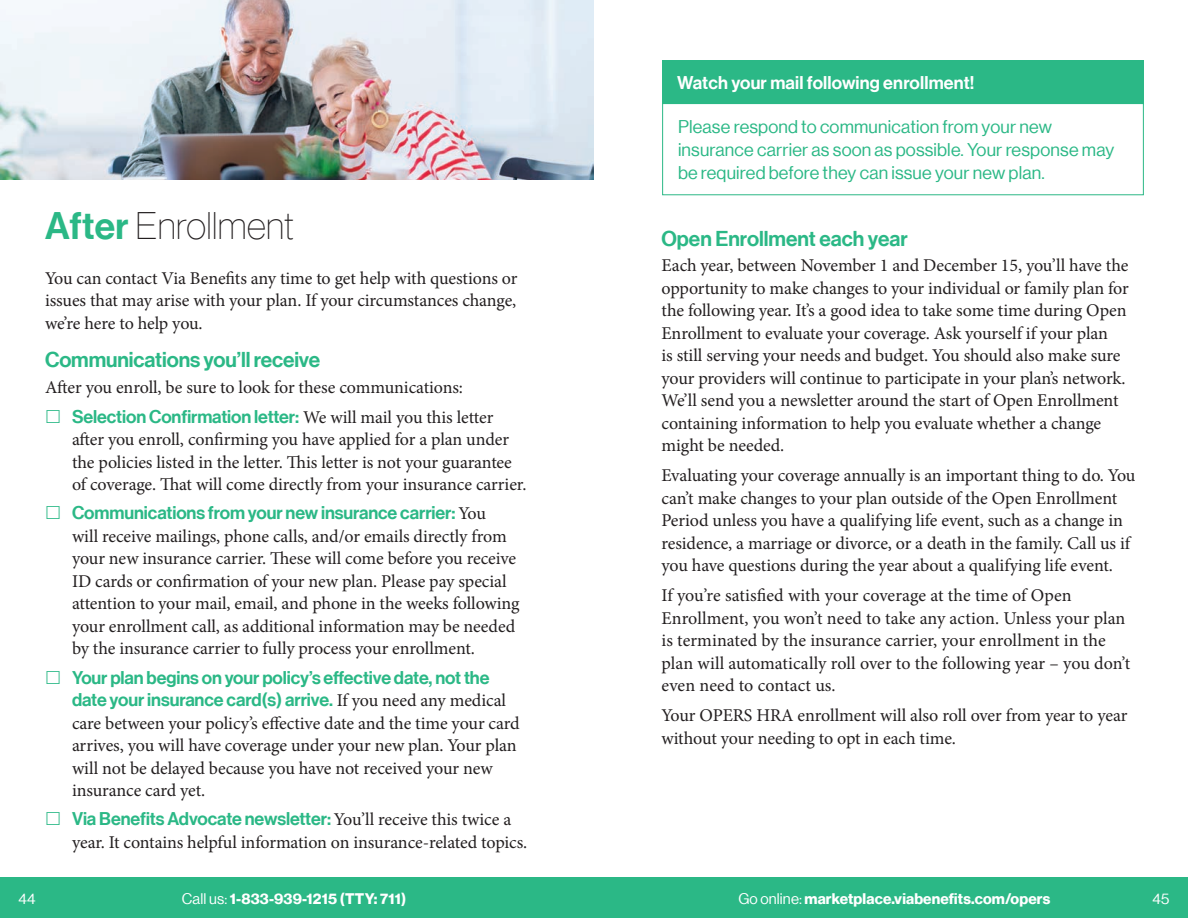
<style>
.page{position:relative;width:1188px;height:918px;background:#fff}
.page>*{position:absolute;margin:0;border:0;box-sizing:border-box;transform-origin:0 0}
.t1{font:37.5px "N Haas Grotesk DS Pro 25 Th";letter-spacing:.01em;color:#231f20}
.t2{font:21px "N Haas Grotesk DS Pro 65 Md";letter-spacing:-.005em;color:#2bb886}
.t3{font:18px/22.5px "Minion Pro";letter-spacing:-.005em;color:#231f20}
.t4{font:18px/22.5px "N Haas Grotesk DS Pro 65 Md";letter-spacing:-.005em;color:#2bb886}
.t5{font:18px/23.2px "N Haas Grotesk DS Pro 55 Rg";letter-spacing:.01em;color:#2bb886}
.t6{font:18px "N Haas Grotesk DS Pro 65 Md";letter-spacing:.01em;color:#fff}
.t7{font:15px "N Haas Grotesk DS Pro 75 Bd";letter-spacing:.01em;color:#fff}
.t8{font:15px "N Haas Grotesk DS Pro 55 Rg";color:#fff}
.s1{font-family:"N Haas Grotesk DS Pro 65 Md";color:#2bb886}
.s2{font-family:"Minion Pro";color:#231f20}
.s3{font-family:"N Haas Grotesk DS Pro 55 Rg"}
</style>
<div class="page">
<div style="left:594px;top:878px;width:594px;height:40px;background:#2bb886"></div>
<div style="left:0;top:878px;width:594px;height:40px;background:#2bb886"></div>
<div style="left:662px;top:103px;width:482px;height:92px;border:1px solid #2bb886"></div>
<div style="left:662px;top:60px;width:482px;height:44px;background:#2bb886"></div>
<img style="left:0;top:0;width:594px;height:180px">
<p class="t6" style="left:677px;top:72px;width:299px">Watch your mail following enrollment!</p>
<h1 class="t1" style="left:45px;top:205px;width:251px"><span class="s1">After</span> Enrollment</h1>
<p class="t3" style="left:45px;top:267px;width:474px;text-align:justify">You can contact Via Benefits any time to get help with questions or issues that may arise with your plan. If your circumstances change, we’re here to help you.</p>
<p class="t2" style="left:45px;top:348px;width:277px">Communications you’ll receive</p>
<p class="t3" style="left:45px;top:376px;width:420px">After you enroll, be sure to look for these communications:</p>
<p class="t4" style="left:72px;top:405px;width:423px">Selection Confirmation letter: <span class="s2">We will mail you this letter</span></p>
<p class="t3" style="left:72px;top:428px;width:456px">after you enroll, confirming you have applied for a plan under the policies listed in the letter. This letter is not your guarantee of coverage. That will come directly from your insurance carrier.</p>
<p class="t4" style="left:72px;top:502px;width:416px">Communications from your new insurance carrier: <span class="s2">You</span></p>
<p class="t3" style="left:72px;top:525px;width:449px">will receive mailings, phone calls, and/or emails directly from your new insurance carrier. These will come before you receive ID cards or confirmation of your new plan. Please pay special attention to your mail, email, and phone in the weeks following your enrollment call, as additional information may be needed by the insurance carrier to fully process your enrollment.</p>
<p class="t4" style="left:72px;top:666px;width:436px">Your plan begins on your policy’s effective date, not the date your insurance card(s) arrive. <span class="s2">If you need any medical</span></p>
<p class="t3" style="left:72px;top:712px;width:449px">care between your policy’s effective date and the time your card arrives, you will have coverage under your new plan. Your plan will not be delayed because you have not received your new insurance card yet.</p>
<p class="t4" style="left:72px;top:808px;width:441px">Via Benefits Advocate newsletter: <span class="s2">You’ll receive this twice a</span></p>
<p class="t3" style="left:72px;top:831px;width:457px">year. It contains helpful information on insurance-related topics.</p>
<p class="t5" style="left:678px;top:115px;width:438px">Please respond to communication from your new insurance carrier as soon as possible. Your response may be required before they can issue your new plan.</p>
<p class="t2" style="left:662px;top:226px;width:248px">Open Enrollment each year</p>
<p class="t3" style="left:662px;top:254px;width:469px">Each year, between November 1 and December 15, you’ll have the opportunity to make changes to your individual or family plan for the following year. It’s a good idea to take some time during Open Enrollment to evaluate your coverage. Ask yourself if your plan<br>is still serving your needs and budget. You should also make sure your providers will continue to participate in your plan’s network.<br>We’ll send you a newsletter around the start of Open Enrollment containing information to help you evaluate whether a change might be needed.</p>
<p class="t3" style="left:662px;top:464px;width:476px">Evaluating your coverage annually is an important thing to do. You can’t make changes to your plan outside of the Open Enrollment Period unless you have a qualifying life event, such as a change in residence, a marriage or divorce, or a death in the family. Call us if you have questions during the year about a qualifying life event.</p>
<p class="t3" style="left:662px;top:584px;width:470px">If you’re satisfied with your coverage at the time of Open Enrollment, you won’t need to take any action. Unless your plan is terminated by the insurance carrier, your enrollment in the plan will automatically roll over to the following year – you don’t even need to contact us.</p>
<p class="t3" style="left:662px;top:704px;width:467px">Your OPERS HRA enrollment will also roll over from year to year without your needing to opt in each time.</p>
<p class="t8" style="left:18px;top:890px;width:19px">44</p>
<p class="t7" style="left:182px;top:890px;width:226px"><span class="s3">Call us:</span> 1-833-939-1215 (TTY: 711)</p>
<p class="t7" style="left:738px;top:890px;width:313px"><span class="s3">Go online:</span> marketplace.viabenefits.com/opers</p>
<p class="t8" style="left:1153px;top:890px;width:18px">45</p>
</div>
